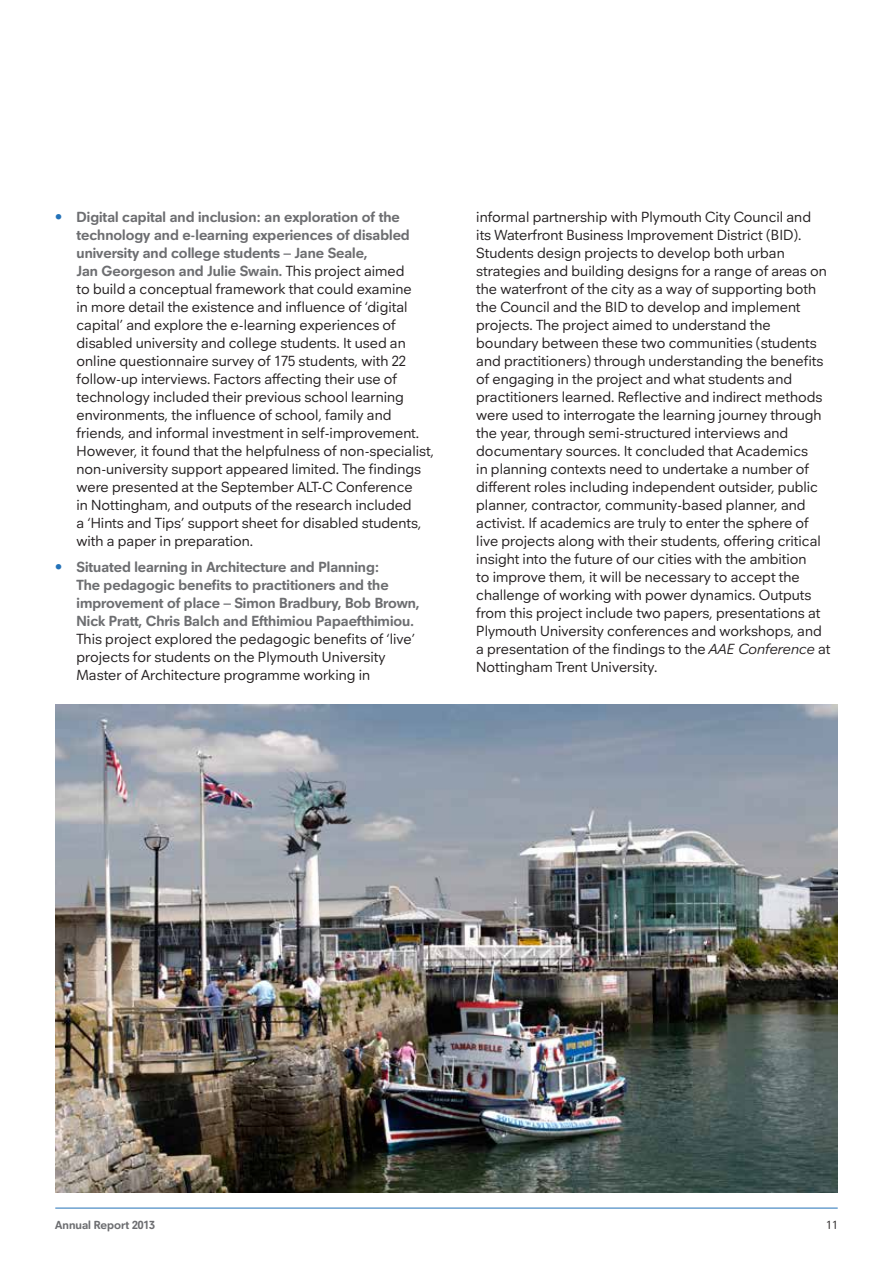
<style>
.page{position:relative;width:893px;height:1263px;background:#fff}
.page>*{position:absolute;margin:0;border:0;box-sizing:border-box;transform-origin:0 0}
.t1{font:15px/18px "Neuzeitfor Plymouth";color:#231f20}
.t2{font:700 15px/18px "Neuzeitfor Plymouth";color:#6d6e71}
.t3{font:700 12px "Neuzeitfor Plymouth";color:#6d6e71}
.t4{font:12px "Neuzeitfor Plymouth";color:#231f20}
.s1{color:#2372b8}
.s2{font-weight:700;color:#6d6e71}
.s3{font-weight:400;color:#2372b8}
.s4{font-style:italic}
</style>
<div class="page">
<hr style="left:55px;top:1208px;width:783px;height:1px;background:#2372b8">
<img style="left:55px;top:705px;width:783px;height:488px">
<p class="t1" style="left:77px;top:207px;width:359px;text-indent:-21px"><span class="s1">•</span> <span class="s2">Digital capital and inclusion: an exploration of the technology and e-learning experiences of disabled university and college students – Jane Seale,<br>Jan Georgeson and Julie Swain.</span> This project aimed<br>to build a conceptual framework that could examine<br>in more detail the existence and influence of ‘digital capital’ and explore the e-learning experiences of disabled university and college students. It used an online questionnaire survey of 175 students, with 22 follow-up interviews. Factors affecting their use of technology included their previous school learning environments, the influence of school, family and friends, and informal investment in self-improvement.<br>However, it found that the helpfulness of non-specialist, non-university support appeared limited. The findings were presented at the September ALT-C Conference<br>in Nottingham, and outputs of the research included<br>a ‘Hints and Tips’ support sheet for disabled students, with a paper in preparation.</p>
<p class="t2" style="left:77px;top:558px;width:344px;text-indent:-21px"><span class="s3">•</span> Situated learning in Architecture and Planning:<br>The pedagogic benefits to practitioners and the improvement of place – Simon Bradbury, Bob Brown, Nick Pratt, Chris Balch and Efthimiou Papaefthimiou.</p>
<p class="t1" style="left:77px;top:630px;width:340px">This project explored the pedagogic benefits of ‘live’ projects for students on the Plymouth University<br>Master of Architecture programme working in</p>
<p class="t1" style="left:476px;top:207px;width:356px">informal partnership with Plymouth City Council and<br>its Waterfront Business Improvement District (BID).<br>Students design projects to develop both urban strategies and building designs for a range of areas on the waterfront of the city as a way of supporting both the Council and the BID to develop and implement projects. The project aimed to understand the boundary between these two communities (students and practitioners) through understanding the benefits of engaging in the project and what students and practitioners learned. Reflective and indirect methods were used to interrogate the learning journey through the year, through semi-structured interviews and documentary sources. It concluded that Academics<br>in planning contexts need to undertake a number of different roles including independent outsider, public planner, contractor, community-based planner, and activist. If academics are truly to enter the sphere of live projects along with their students, offering critical insight into the future of our cities with the ambition<br>to improve them, it will be necessary to accept the challenge of working with power dynamics. Outputs from this project include two papers, presentations at Plymouth University conferences and workshops, and a presentation of the findings to the <span class="s4">AAE Conference</span> at Nottingham Trent University.</p>
<p class="t3" style="left:55px;top:1218px;width:101px">Annual Report 2013</p>
<p class="t4" style="left:826px;top:1218px;width:13px">11</p>
</div>
